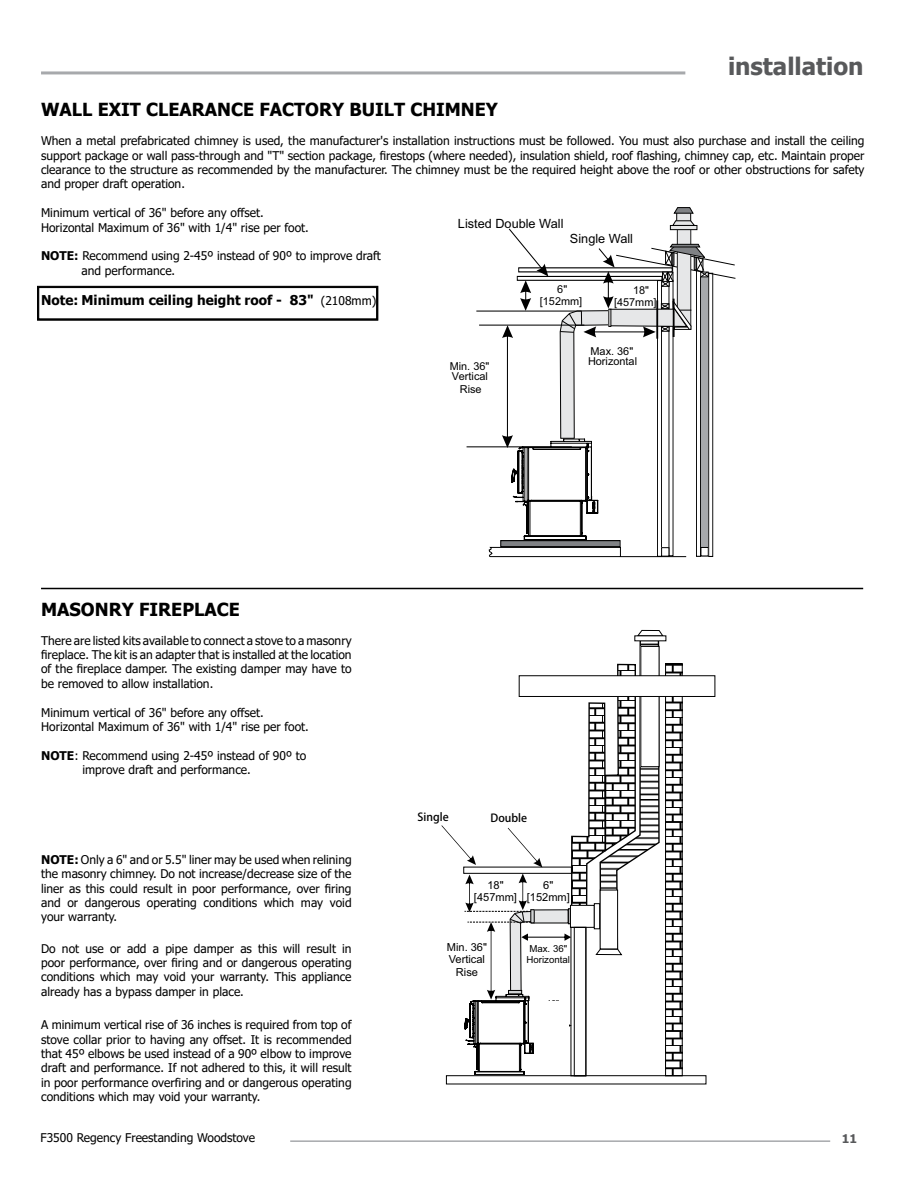
<style>
.page{position:relative;width:918px;height:1188px;background:#fff}
.page>*{position:absolute;margin:0;border:0;box-sizing:border-box;transform-origin:0 0}
.t1{font:700 24px "Tahoma";color:#58595b}
.t2{font:700 18px "Tahoma";color:#000}
.t3{font:700 13.5px "Tahoma";color:#000}
.t4{font:12.75px "Arial";color:#000}
.t5{font:12px/14.4px "Tahoma";color:#000;text-align:justify}
.t6{font:700 12px "Tahoma";color:#58595b}
.t7{font:11.1px/12.3px "Arial";color:#000;text-align:center}
.t8{font:11.1px "Adobe Heiti Std";color:#000}
.t9{font:10.95px/11.4px "Arial";color:#000;text-align:center}
.t10{font:9.75px/10.8px "Arial";color:#000}
.t11{font:8.25px "Arial";color:#000}
.s1{font-weight:700}
.s2{font-weight:400;font-size:12px}
</style>
<div class="page">
<hr style="left:290px;top:1140px;width:540px;height:2px;background:#a7a9ac">
<hr style="left:41px;top:71px;width:644px;height:3px;background:#a7a9ac">
<svg style="left:667px;top:665px;width:13px;height:409px"></svg>
<div style="left:665px;top:663px;width:17px;height:413px;border:1px solid #000"></div>
<div style="left:519px;top:676px;width:196px;height:20px;background:#fff"></div>
<div style="left:519px;top:676px;width:196px;height:21px;border:1px solid #000"></div>
<div style="left:574px;top:927px;width:12px;height:149px;border:1px solid #000"></div>
<svg style="left:441px;top:630px;width:222px;height:445px"></svg>
<div style="left:529px;top:1001px;width:40px;height:37px;background:#fff"></div>
<hr style="left:41px;top:588px;width:822px;height:1px;background:#000">
<svg style="left:37px;top:286px;width:341px;height:34px"></svg>
<div style="left:39px;top:287px;width:338px;height:32px;border:1px solid #000"></div>
<div style="left:657px;top:280px;width:5px;height:277px;border:1px solid #000"></div>
<div style="left:696px;top:269px;width:5px;height:288px;border:1px solid #000"></div>
<div style="left:501px;top:541px;width:119px;height:6px;background:#808285"></div>
<div style="left:500px;top:540px;width:121px;height:7px;border:1px solid #000"></div>
<svg style="left:488px;top:546px;width:133px;height:12px"></svg>
<div style="left:677px;top:212px;width:14px;height:13px;background:#e6e7e8"></div>
<div style="left:676px;top:212px;width:15px;height:13px;border:1px solid #000"></div>
<svg style="left:673px;top:207px;width:21px;height:7px"></svg>
<div style="left:661px;top:547px;width:8px;height:10px;border:1px solid #000"></div>
<div style="left:700px;top:547px;width:9px;height:9px;border:1px solid #000"></div>
<hr style="left:621px;top:556px;width:65px;height:1px;background:#000">
<hr style="left:479px;top:325px;width:105px;height:1px;background:#000">
<hr style="left:476px;top:311px;width:106px;height:1px;background:#000">
<hr style="left:467px;top:446px;width:105px;height:1px;background:#000">
<svg style="left:502px;top:220px;width:234px;height:320px"></svg>
<div style="left:593px;top:435px;width:61px;height:61px;background:#fff"></div>
<h1 class="t1" style="left:728px;top:49px;width:137px">installation</h1>
<h2 class="t2" style="left:41px;top:97px;width:458px">WALL EXIT CLEARANCE FACTORY BUILT CHIMNEY</h2>
<p class="t5" style="left:41px;top:134px;width:825px">When a metal prefabricated chimney is used, the manufacturer's installation instructions must be followed. You must also purchase and install the ceiling support package or wall pass-through and "T" section package, firestops (where needed), insulation shield, roof flashing, chimney cap, etc. Maintain proper clearance to the structure as recommended by the manufacturer. The chimney must be the required height above the roof or other obstructions for safety and proper draft operation.</p>
<p class="t5" style="left:41px;top:206px;width:269px">Minimum vertical of 36" before any offset.<br>Horizontal Maximum of 36" with 1/4" rise per foot.</p>
<p class="t5" style="left:82px;top:250px;width:301px;text-indent:-41px"><span class="s1">NOTE:</span> Recommend using 2-45º instead of 90º to improve draft and performance.</p>
<p class="t3" style="left:41px;top:291px;width:337px">Note: Minimum ceiling height roof - 83" <span class="s2">(2108mm)</span></p>
<p class="t9" style="left:540px;top:284px;width:44px">6" [152mm]</p>
<p class="t9" style="left:591px;top:345px;width:44px">Max. 36"</p>
<p class="t9" style="left:450px;top:360px;width:41px">Min. 36"</p>
<p class="t4" style="left:458px;top:215px;width:107px">Listed Double Wall</p>
<p class="t4" style="left:570px;top:230px;width:65px">Single Wall</p>
<p class="t9" style="left:614px;top:284px;width:44px;line-height:12px;text-align:left;text-indent:19px">18" [457mm]</p>
<p class="t9" style="left:588px;top:355px;width:51px">Horizontal</p>
<p class="t9" style="left:452px;top:370px;width:38px;line-height:12.8px">Vertical<br>Rise</p>
<h2 class="t2" style="left:41px;top:597px;width:200px">MASONRY FIREPLACE</h2>
<p class="t5" style="left:41px;top:634px;width:312px">There are listed kits available to connect a stove to a masonry fireplace. The kit is an adapter that is installed at the location of the fireplace damper. The existing damper may have to be removed to allow installation.</p>
<p class="t5" style="left:41px;top:706px;width:269px">Minimum vertical of 36" before any offset.<br>Horizontal Maximum of 36" with 1/4" rise per foot.</p>
<p class="t5" style="left:82px;top:749px;width:225px;text-indent:-41px"><span class="s1">NOTE</span>: Recommend using 2-45º instead of 90º to improve draft and performance.</p>
<p class="t5" style="left:41px;top:853px;width:312px"><span class="s1">NOTE:</span> Only a 6" and or 5.5" liner may be used when relining the masonry chimney. Do not increase/decrease size of the liner as this could result in poor performance, over firing and or dangerous operating conditions which may void your warranty.</p>
<p class="t5" style="left:41px;top:942px;width:312px">Do not use or add a pipe damper as this will result in poor performance, over firing and or dangerous operating conditions which may void your warranty. This appliance already has a bypass damper in place.</p>
<p class="t5" style="left:41px;top:1018px;width:312px">A minimum vertical rise of 36 inches is required from top of stove collar prior to having any offset. It is recommended that 45º elbows be used instead of a 90º elbow to improve draft and performance. If not adhered to this, it will result in poor performance overfiring and or dangerous operating conditions which may void your warranty.</p>
<p class="t8" style="left:418px;top:810px;width:33px">Single</p>
<p class="t8" style="left:491px;top:811px;width:38px">Double</p>
<p class="t7" style="left:474px;top:879px;width:45px">18" [457mm]</p>
<p class="t7" style="left:527px;top:879px;width:45px">6" [152mm]</p>
<p class="t7" style="left:447px;top:941px;width:42px">Min. 36"<br>Vertical<br>Rise</p>
<p class="t10" style="left:527px;top:943px;width:45px">Max. 36"<br>Horizontal</p>
<p class="t11" style="left:547px;top:997px;width:14px">10"</p>
<p class="t5" style="left:40px;top:1131px;width:216px">F3500 Regency Freestanding Woodstove</p>
<p class="t6" style="left:842px;top:1130px;width:17px">11</p>
</div>
